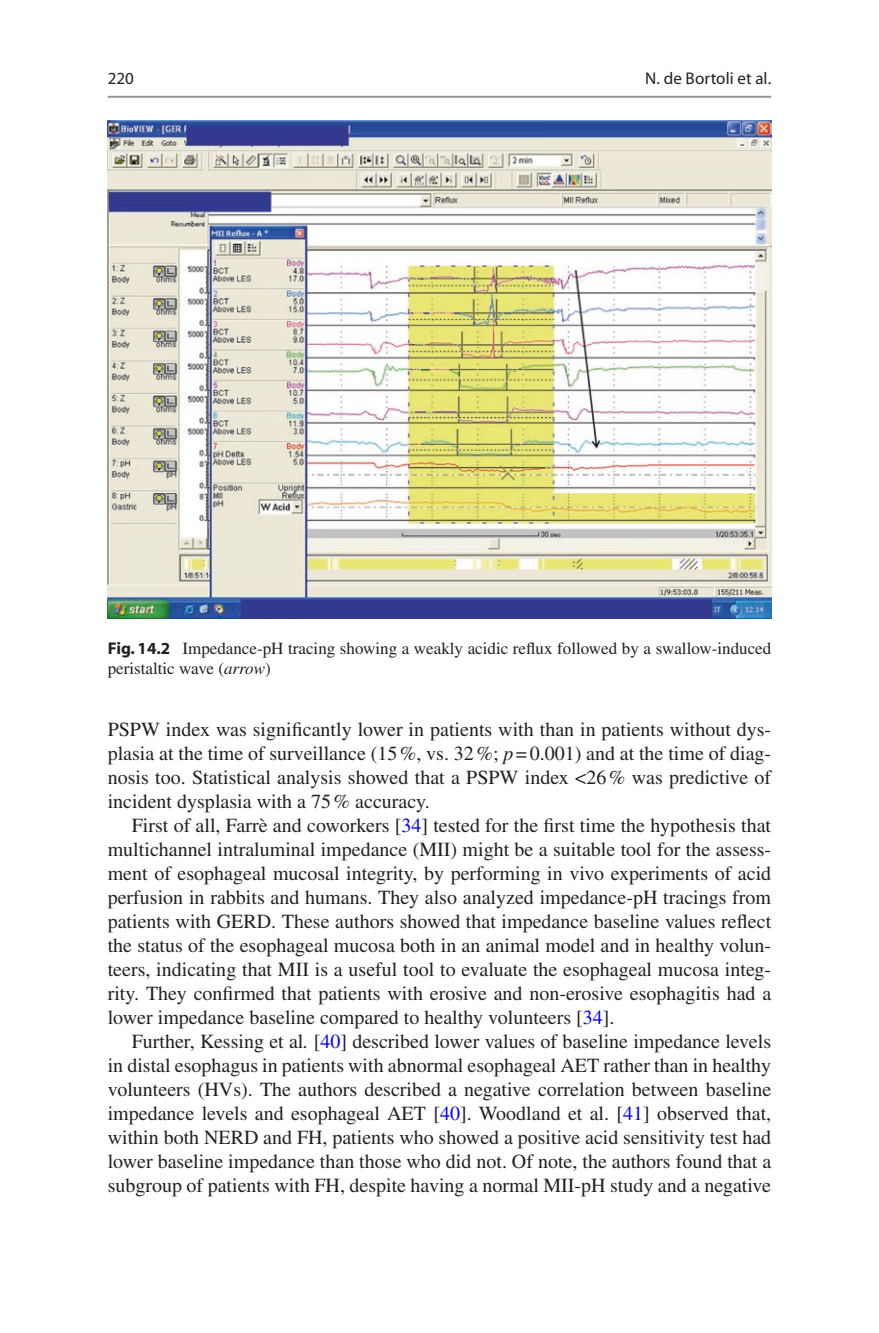
<style>
.page{position:relative;width:879px;height:1333px;background:#fff}
.page>*{position:absolute;margin:0;border:0;box-sizing:border-box;transform-origin:0 0}
.t1{font:20px/24px "Kshblt Times";color:#231f20;text-align:justify}
.t2{font:17px/20px "Kshblt Times";color:#231f20}
.t3{font:17px "Mpgqsw Myriad";letter-spacing:.01em;color:#231f20}
.t4{font:17px "Brmwgf Myriad";color:#231f20}
.s1{font-family:"Bftdxq Myriad";font-weight:700}
.s2{font-family:"Vhmrsb Times";font-style:italic}
.s3{color:#0000fa}
</style>
<div class="page">
<img style="left:108px;top:121px;width:663px;height:497px">
<hr style="left:108px;top:96px;width:663px;height:2px;background:#939598">
<p class="t4" style="left:108px;top:70px;width:28px">220</p>
<p class="t3" style="left:645px;top:70px;width:128px">N. de Bortoli et al.</p>
<p class="t2" style="left:108px;top:638px;width:665px"><span class="s1">Fig. 14.2</span> Impedance-pH tracing showing a weakly acidic reflux followed by a swallow-induced peristaltic wave (<span class="s2">arrow</span>)</p>
<p class="t1" style="left:108px;top:716px;width:665px">PSPW index was significantly lower in patients with than in patients without dys&shy;plasia at the time of surveillance (15%, vs. 32%; <span class="s2">p</span>=0.001) and at the time of diag&shy;nosis too. Statistical analysis showed that a PSPW index &lt;26% was predictive of incident dysplasia with a 75% accuracy.</p>
<p class="t1" style="left:108px;top:812px;width:665px;text-indent:24px">First of all, Farrè and coworkers [<span class="s3">34</span>] tested for the first time the hypothesis that multichannel intraluminal impedance (MII) might be a suitable tool for the assess&shy;ment of esophageal mucosal integrity, by performing in vivo experiments of acid perfusion in rabbits and humans. They also analyzed impedance-pH tracings from patients with GERD. These authors showed that impedance baseline values reflect the status of the esophageal mucosa both in an animal model and in healthy volun&shy;teers, indicating that MII is a useful tool to evaluate the esophageal mucosa integ&shy;rity. They confirmed that patients with erosive and non-erosive esophagitis had a lower impedance baseline compared to healthy volunteers [<span class="s3">34</span>].</p>
<p class="t1" style="left:108px;top:1028px;width:665px;text-indent:24px">Further, Kessing et al<span class="s2">.</span> [<span class="s3">40</span>] described lower values of baseline impedance levels in distal esophagus in patients with abnormal esophageal AET rather than in healthy volunteers (HVs). The authors described a negative correlation between baseline impedance levels and esophageal AET [<span class="s3">40</span>]. Woodland et al. [<span class="s3">41</span>] observed that, within both NERD and FH, patients who showed a positive acid sensitivity test had lower baseline impedance than those who did not. Of note, the authors found that a subgroup of patients with FH, despite having a normal MII-pH study and a negative</p>
</div>
